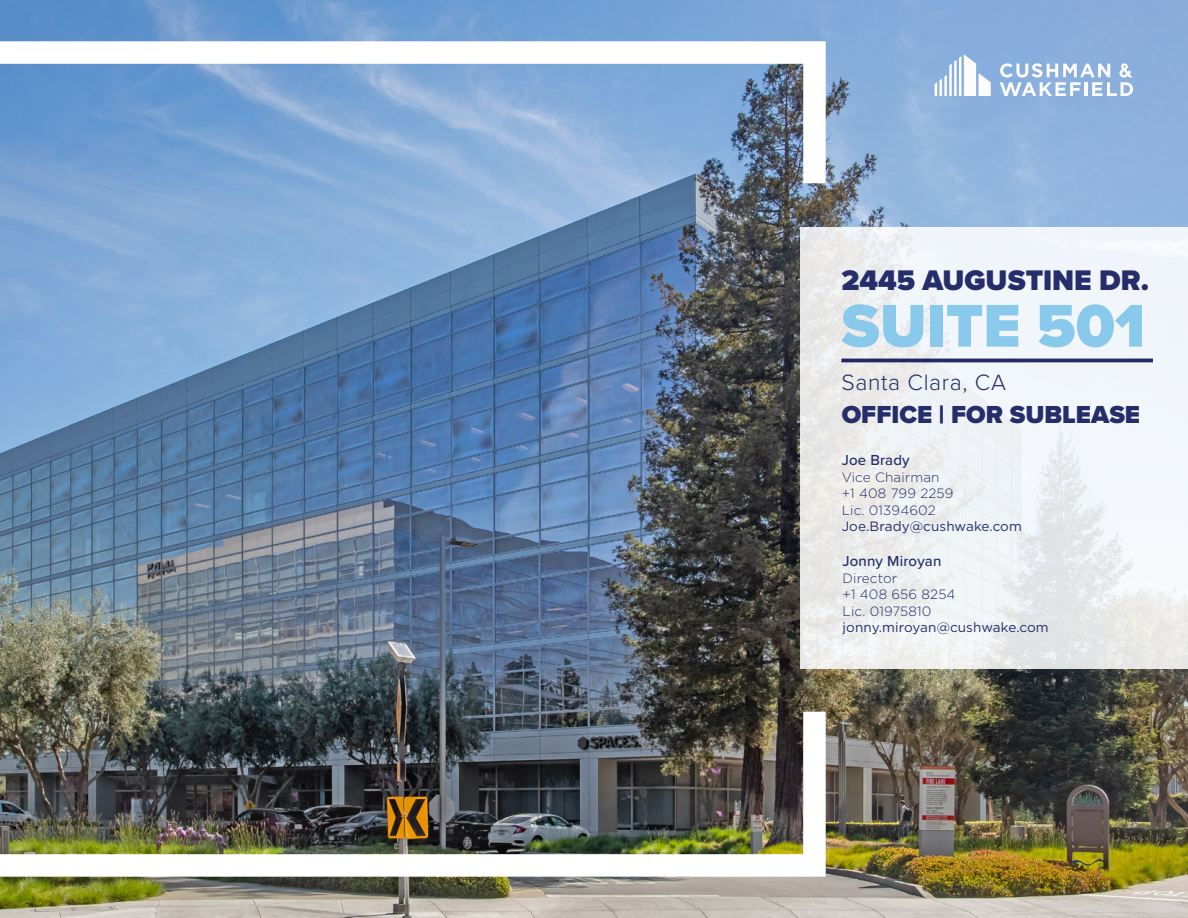
<style>
.page{position:relative;width:1188px;height:918px;background:#fff}
.page>*{position:absolute;margin:0;border:0;box-sizing:border-box;transform-origin:0 0}
.BIG_HEADLINE{font:900 62.55px "Proxima Nova";color:#88c9ec}
.BIG_HEADLINE-2{font:900 29.4px "Proxima Nova";color:#252d6a}
.BIG_HEADLINE-3{font:900 25.5px "Proxima Nova";color:#252d6a}
.t1{font:300 22.95px "Proxima Nova";letter-spacing:.03em;color:#252d6a}
.Contact_Info_-_stand{font:500 15px "Proxima Nova";letter-spacing:.01em;color:#252d6a}
.Contact_Info_-_stand-2{font:300 13.5px "Gotham";letter-spacing:.01em;color:#252d6a}
.Contact_Info_-_stand-3{font:13.5px "Gotham";letter-spacing:.01em;color:#252d6a}
</style>
<div class="page">
<img style="left:0;top:0;width:1188px;height:918px">
<svg style="left:0;top:30px;width:837px;height:176px;background:#8eafd5"></svg>
<img style="left:0;top:689px;width:837px;height:199px">
<svg style="left:801px;top:228px;width:387px;height:441px;fill:#f0f3f7"></svg>
<svg style="left:935px;top:54px;width:56px;height:42px"></svg>
<svg style="left:1000px;top:63px;width:133px;height:33px"></svg>
<hr style="left:841px;top:359px;width:312px;height:3px;background:#252d6a">
<p class="BIG_HEADLINE-2" style="left:841px;top:259px;width:309px">2445 AUGUSTINE DR.</p>
<p class="BIG_HEADLINE" style="left:841px;top:279px;width:305px">SUITE 501</p>
<p class="t1" style="left:841px;top:365px;width:166px">Santa Clara, CA</p>
<p class="BIG_HEADLINE-3" style="left:842px;top:395px;width:300px">OFFICE | FOR SUBLEASE</p>
<p class="Contact_Info_-_stand" style="left:842px;top:449px;width:69px">Joe Brady</p>
<p class="Contact_Info_-_stand-2" style="left:842px;top:468px;width:99px">Vice Chairman</p>
<p class="Contact_Info_-_stand-2" style="left:842px;top:485px;width:113px">+1 408 799 2259</p>
<p class="Contact_Info_-_stand-2" style="left:842px;top:501px;width:96px">Lic. 01394602</p>
<p class="Contact_Info_-_stand-3" style="left:842px;top:518px;width:182px">Joe.Brady@cushwake.com</p>
<p class="Contact_Info_-_stand" style="left:843px;top:550px;width:100px">Jonny Miroyan</p>
<p class="Contact_Info_-_stand-2" style="left:843px;top:569px;width:56px">Director</p>
<p class="Contact_Info_-_stand-2" style="left:843px;top:586px;width:115px">+1 408 656 8254</p>
<p class="Contact_Info_-_stand-2" style="left:843px;top:602px;width:90px">Lic. 01975810</p>
<p class="Contact_Info_-_stand-3" style="left:843px;top:619px;width:208px">jonny.miroyan@cushwake.com</p>
</div>
